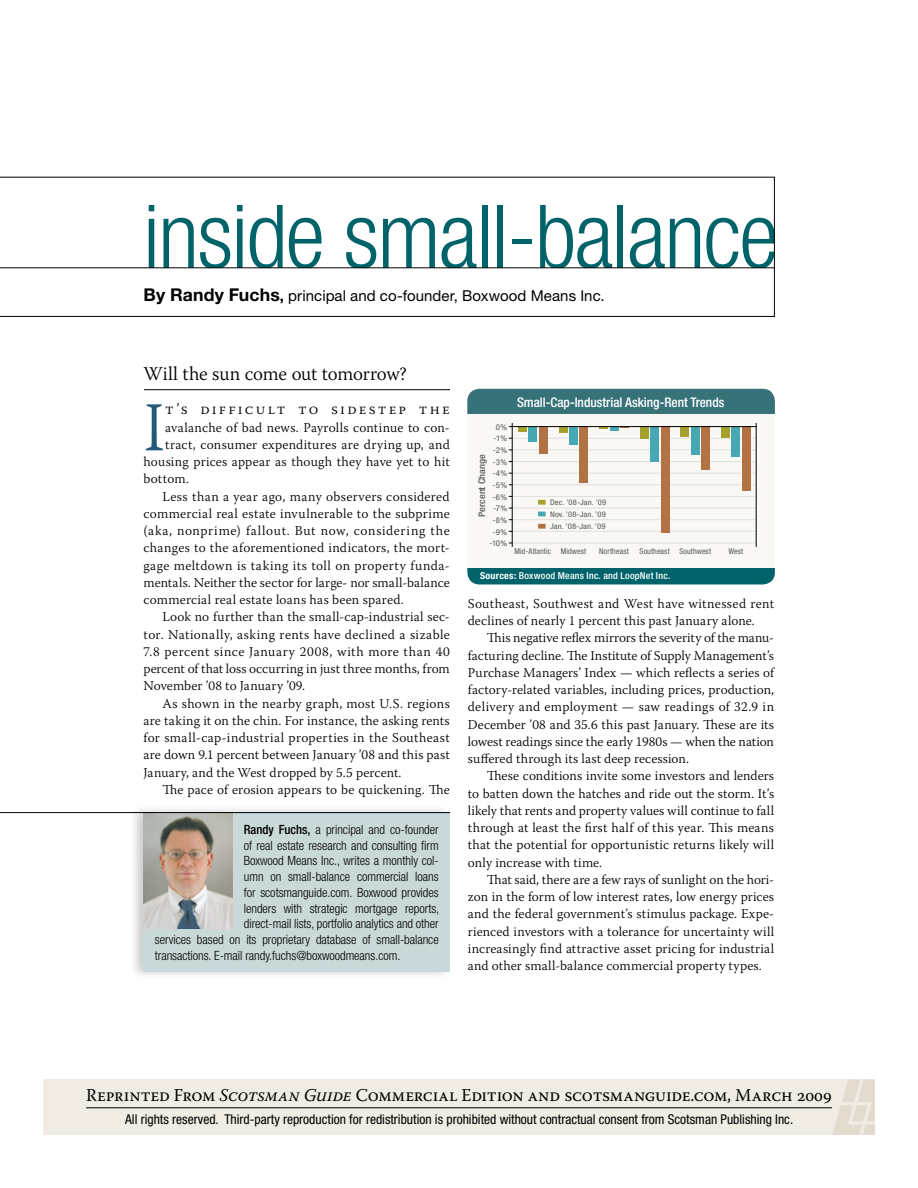
<style>
.page{position:relative;width:918px;height:1188px;background:#fff}
.page>*{position:absolute;margin:0;border:0;box-sizing:border-box;transform-origin:0 0}
.Department_heads{font:300 condensed 92.25px "Helvetica Neue";letter-spacing:-.02em;color:#00636a}
.First_paragraph{font:300 69.75px "Warnock Pro";color:#215976;scale:.93 1}
.Subtitles{font:300 19.5px "Warnock Pro";letter-spacing:-.01em;color:#000}
.REPRINT_IN_RULES{font:18px "Warnock Pro";letter-spacing:-.01em;color:#000}
.First_paragraph-2{font:300 15.45px "Warnock Pro";letter-spacing:.15em;color:#000}
._1_Q_A_byline{font:15px "Helvetica Neue";letter-spacing:.005em;color:#000}
.Body{font:300 13.5px/17.2px "Warnock Pro";letter-spacing:.02em;color:#000;text-align:justify}
.First_paragraph-3{font:300 13.5px "Warnock Pro";letter-spacing:.015em;color:#000}
.t1{font:condensed 13.5px "Helvetica Neue";color:#000}
.t2{font:500 condensed 13.35px "Helvetica Neue";color:#fff}
.t3{font:300 condensed 12.75px "Helvetica Neue";letter-spacing:-.005em;color:#000}
.t4{font:500 condensed 9.6px "Helvetica Neue";letter-spacing:.02em;color:#fff;scale:1.05 1}
.t5{font:500 condensed 9.15px "Helvetica Neue";color:#58595b;scale:1.11 1}
.t6{font:condensed 7.95px "Helvetica Neue";letter-spacing:.01em;color:#58595b}
.t7{font:condensed 7.95px/11.7px "Helvetica Neue";letter-spacing:.01em;color:#58595b;text-align:right;scale:1.11 1}
.t8{font:condensed 7.65px/12px "Helvetica Neue";letter-spacing:.015em;color:#58595b;text-align:justify;scale:1.11 1}
.s1{font-weight:700;font-size:17.7px}
.s2{font-weight:700}
.s3{font-weight:500}
.s4{font-style:italic}
</style>
<div class="page">
<div style="left:43px;top:1079px;width:832px;height:56px;background:#f0ece4"></div>
<svg style="left:832px;top:1079px;width:43px;height:56px"></svg>
<hr style="left:86px;top:1107px;width:746px;height:1px;background:#000">
<div style="left:0;top:177px;width:775px;height:140px;border:1px solid #000"></div>
<hr style="left:0;top:268px;width:774px;height:1px;background:#000">
<div style="left:129px;top:804px;width:331px;height:183px;background:#000;opacity:.2"></div>
<div style="left:144px;top:812px;width:306px;height:160px;background:#c9d8d8"></div>
<img style="left:144px;top:813px;width:89px;height:115px">
<hr style="left:0;top:812px;width:450px;height:1px;background:#000">
<hr style="left:144px;top:389px;width:306px;height:1px;background:#000">
<div style="left:467px;top:389px;width:308px;height:195px;background:#faf8f4;border-radius:12px"></div>
<div style="left:467px;top:389px;width:308px;height:24px;background:#387279"></div>
<div style="left:467px;top:568px;width:308px;height:16px;background:#00636a"></div>
<hr style="left:512px;top:438px;width:244px;height:1px;background:#dedfe0">
<hr style="left:512px;top:450px;width:244px;height:1px;background:#dedfe0">
<hr style="left:512px;top:461px;width:244px;height:1px;background:#dedfe0">
<hr style="left:512px;top:473px;width:244px;height:1px;background:#dedfe0">
<hr style="left:512px;top:484px;width:244px;height:1px;background:#dedfe0">
<hr style="left:512px;top:496px;width:244px;height:1px;background:#dedfe0">
<hr style="left:512px;top:508px;width:244px;height:1px;background:#dedfe0">
<hr style="left:512px;top:519px;width:244px;height:1px;background:#dedfe0">
<hr style="left:512px;top:531px;width:244px;height:1px;background:#dedfe0">
<hr style="left:512px;top:543px;width:244px;height:1px;background:#dedfe0">
<div style="left:538px;top:500px;width:8px;height:5px;background:#a6a02d"></div>
<svg style="left:538px;top:512px;width:8px;height:4px"></svg>
<div style="left:538px;top:524px;width:8px;height:5px;background:#b37244"></div>
<div style="left:518px;top:427px;width:9px;height:5px;background:#a6a02d"></div>
<div style="left:529px;top:427px;width:8px;height:15px;background:#45a8b2"></div>
<div style="left:539px;top:427px;width:8px;height:27px;background:#b37244"></div>
<div style="left:559px;top:427px;width:8px;height:6px;background:#a6a02d"></div>
<div style="left:569px;top:427px;width:9px;height:18px;background:#45a8b2"></div>
<div style="left:580px;top:427px;width:8px;height:56px;background:#b37244"></div>
<svg style="left:599px;top:427px;width:30px;height:4px"></svg>
<div style="left:640px;top:427px;width:8px;height:12px;background:#a6a02d"></div>
<div style="left:650px;top:427px;width:9px;height:35px;background:#45a8b2"></div>
<div style="left:661px;top:427px;width:8px;height:106px;background:#b37244"></div>
<div style="left:681px;top:427px;width:8px;height:9px;background:#a6a02d"></div>
<div style="left:691px;top:427px;width:8px;height:27px;background:#45a8b2"></div>
<div style="left:701px;top:427px;width:9px;height:43px;background:#b37244"></div>
<div style="left:721px;top:427px;width:9px;height:10px;background:#a6a02d"></div>
<div style="left:732px;top:427px;width:8px;height:30px;background:#45a8b2"></div>
<div style="left:742px;top:427px;width:8px;height:64px;background:#b37244"></div>
<hr style="left:756px;top:423px;width:1px;height:124px;background:#000">
<hr style="left:509px;top:426px;width:247px;height:1px;background:#000">
<hr style="left:512px;top:423px;width:1px;height:124px;background:#000">
<p class="Department_heads" style="left:143px;top:182px;width:637px">inside small-balance</p>
<p class="_1_Q_A_byline" style="left:144px;top:287px;width:463px"><span class="s1">By Randy Fuchs</span><span class="s2">,</span> principal and co-founder, Boxwood Means Inc.</p>
<p class="Subtitles" style="left:144px;top:362px;width:265px">Will the sun come out tomorrow?</p>
<p class="First_paragraph" style="left:144px;top:385px;width:24px">I</p>
<p class="First_paragraph-2" style="left:165px;top:400px;width:286px">t’s difficult to sidestep the</p>
<p class="First_paragraph-3" style="left:165px;top:419px;width:286px">avalanche of bad news. Payrolls continue to con-</p>
<p class="First_paragraph-3" style="left:165px;top:436px;width:286px">tract, consumer expenditures are drying up, and</p>
<p class="First_paragraph-3" style="left:144px;top:454px;width:308px">housing prices appear as though they have yet to hit</p>
<p class="First_paragraph-3" style="left:144px;top:471px;width:47px">bottom.</p>
<p class="Body" style="left:144px;top:487px;width:308px;text-indent:19px">Less than a year ago, many observers considered commercial real estate invulnerable to the subprime (aka, nonprime) fallout. But now, considering the changes to the aforementioned indicators, the mort&shy;gage meltdown is taking its toll on property funda&shy;mentals. Neither the sector for large- nor small-balance commercial real estate loans has been spared.</p>
<p class="Body" style="left:144px;top:608px;width:308px;text-indent:19px">Look no further than the small-cap-industrial sec&shy;tor. Nationally, asking rents have declined a sizable 7.8 percent since January 2008, with more than 40 percent of that loss occurring in just three months, from November ’08 to January ’09.</p>
<p class="Body" style="left:144px;top:694px;width:308px;text-indent:19px">As shown in the nearby graph, most U.S. regions are taking it on the chin. For instance, the asking rents for small-cap-industrial properties in the Southeast are down 9.1 percent between January ’08 and this past January, and the West dropped by 5.5 percent.</p>
<p class="Body" style="left:162px;top:781px;width:289px">The pace of erosion appears to be quickening. The</p>
<p class="t3" style="left:244px;top:822px;width:196px"><span class="s3">Randy Fuchs,</span> a principal and co-founder</p>
<p class="t3" style="left:244px;top:838px;width:196px">of real estate research and consulting firm</p>
<p class="t3" style="left:244px;top:854px;width:196px">Boxwood Means Inc., writes a monthly col-</p>
<p class="t3" style="left:244px;top:869px;width:196px">umn on small-balance commercial loans</p>
<p class="t3" style="left:244px;top:885px;width:196px">for scotsmanguide.com. Boxwood provides</p>
<p class="t3" style="left:244px;top:901px;width:197px">lenders with strategic mortgage reports,</p>
<p class="t3" style="left:244px;top:917px;width:196px">direct-mail lists, portfolio analytics and other</p>
<p class="t3" style="left:155px;top:932px;width:285px">services based on its proprietary database of small-balance</p>
<p class="t3" style="left:155px;top:948px;width:247px">transactions. E-mail randy.fuchs@boxwoodmeans.com.</p>
<p class="t7" style="left:490px;top:421px;width:17px">0% -1% -2% -3% -4% -5% -6% -7% -8% -9% -10%</p>
<p class="t5" style="left:476px;top:517px;width:57px;rotate:-90deg">Percent Change</p>
<p class="t2" style="left:517px;top:395px;width:209px">Small-Cap-Industrial Asking-Rent Trends</p>
<p class="t8" style="left:550px;top:497px;width:52px">Dec. ’08-Jan. ’09<br>Nov. ’08-Jan. ’09<br>Jan. ’08-Jan. ’09</p>
<p class="t6" style="left:514px;top:546px;width:73px">Mid-Atlantic Midwest</p>
<p class="t6" style="left:599px;top:546px;width:31px">Northeast</p>
<p class="t6" style="left:640px;top:546px;width:73px">Southeast Southwest</p>
<p class="t6" style="left:728px;top:546px;width:16px">West</p>
<p class="t4" style="left:480px;top:570px;width:183px"><span class="s2">Sources:</span> Boxwood Means Inc. and LoopNet Inc.</p>
<p class="Body" style="left:468px;top:595px;width:308px">Southeast, Southwest and West have witnessed rent declines of nearly 1 percent this past January alone.</p>
<p class="Body" style="left:468px;top:629px;width:309px;text-indent:19px">This negative reflex mirrors the severity of the manu&shy;facturing decline. The Institute of Supply Management’s Purchase Managers’ Index — which reflects a series of factory-related variables, including prices, production, delivery and employment — saw readings of 32.9 in December ’08 and 35.6 this past January. These are its lowest readings since the early 1980s — when the nation suffered through its last deep recession.</p>
<p class="Body" style="left:468px;top:767px;width:308px;text-indent:19px">These conditions invite some investors and lenders to batten down the hatches and ride out the storm. It’s likely that rents and property values will continue to fall through at least the first half of this year. This means that the potential for opportunistic returns likely will only increase with time.</p>
<p class="Body" style="left:468px;top:871px;width:308px;text-indent:19px">That said, there are a few rays of sunlight on the hori&shy;zon in the form of low interest rates, low energy prices and the federal government’s stimulus package. Expe&shy;rienced investors with a tolerance for uncertainty will increasingly find attractive asset pricing for industrial and other small-balance commercial property types.</p>
<p class="REPRINT_IN_RULES" style="left:86px;top:1085px;width:747px">Reprinted From <span class="s4">Scotsman Guide</span> Commercial Edition and scotsmanguide.com, March 2009</p>
<p class="t1" style="left:125px;top:1112px;width:670px">All rights reserved. Third-party reproduction for redistribution is prohibited without contractual consent from Scotsman Publishing Inc.</p>
</div>
